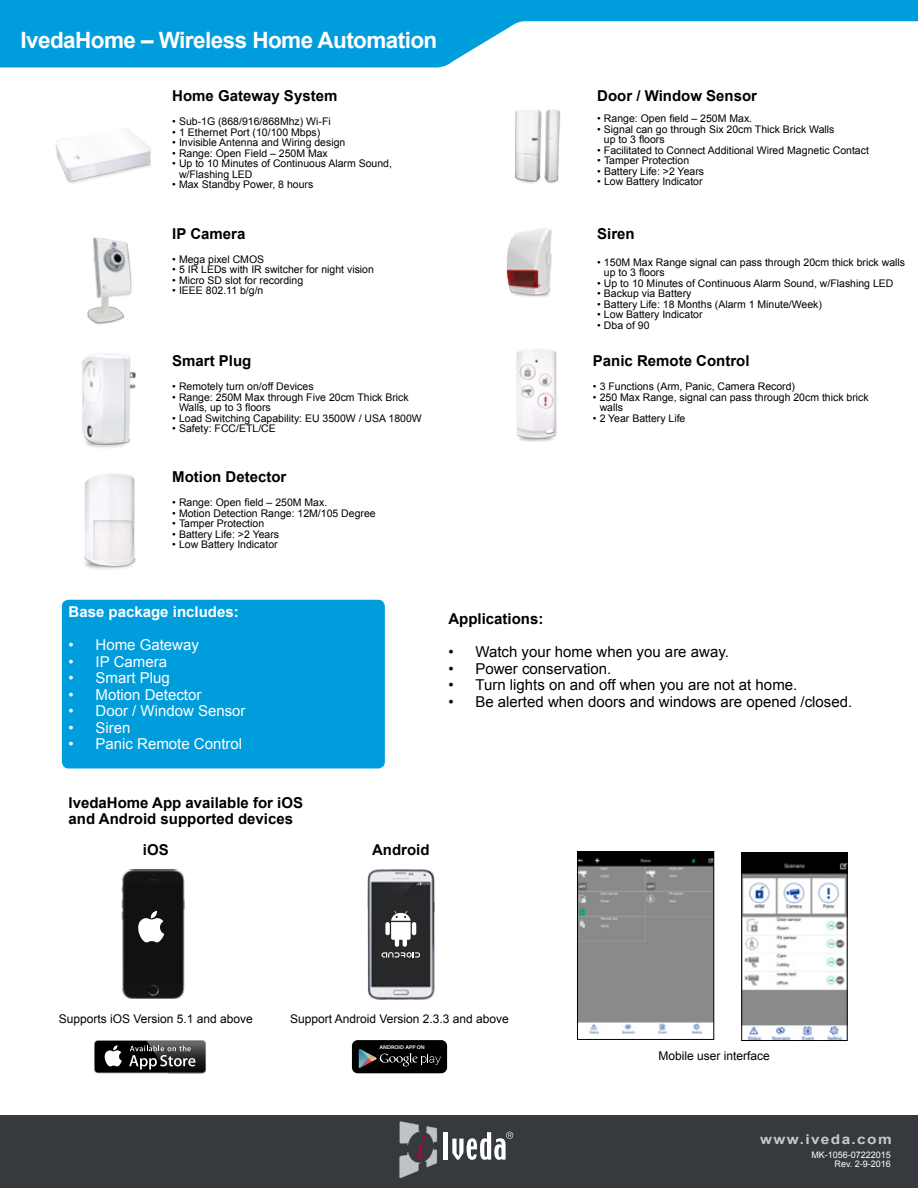
<style>
.page{position:relative;width:918px;height:1188px;background:#fff}
.page>*{position:absolute;margin:0;border:0;box-sizing:border-box;transform-origin:0 0}
.t1{font:700 22.5px "Arial";letter-spacing:-.025em;color:#fff}
.t2{font:700 15px/16.5px "Arial";color:#000}
.t3{font:15px "Arial";color:#000}
.t4{font:15px "Arial";color:#fff}
.t5{font:700 15px "Arial";color:#fff}
.t6{font:700 13.5px "Arial";letter-spacing:.09em;color:#fff;scale:1.14 1}
.t7{font:12px "Arial";color:#000}
.t8{font:10.5px/10.5px "Arial";color:#000}
.t9{font:9px/9px "Arial";color:#fff;text-align:right}
.t10{font:600 5.4px "Myriad Pro";color:#fff;scale:1.08 1}
</style>
<div class="page">
<div style="left:0;top:1116px;width:918px;height:72px;background:#363a3e"></div>
<svg style="left:0;top:0;width:918px;height:68px;fill:#009ddc"></svg>
<div style="left:62px;top:600px;width:323px;height:169px;background:#009ddc;border-radius:7px"></div>
<img style="left:121px;top:869px;width:64px;height:129px">
<img style="left:367px;top:869px;width:68px;height:131px">
<div style="left:95px;top:1041px;width:110px;height:32px;background:#000;border-radius:3px"></div>
<svg style="left:104px;top:1045px;width:18px;height:21px"></svg>
<svg style="left:129px;top:1040px;width:77px;height:33px"></svg>
<div style="left:352px;top:1040px;width:95px;height:33px;background:#010101;border-radius:6px"></div>
<svg style="left:359px;top:1049px;width:82px;height:19px"></svg>
<svg style="left:399px;top:1121px;width:38px;height:57px"></svg>
<div style="left:443px;top:1132px;width:5px;height:28px;background:#fff"></div>
<svg style="left:452px;top:1132px;width:61px;height:28px"></svg>
<img style="left:87px;top:237px;width:45px;height:88px">
<img style="left:55px;top:129px;width:97px;height:55px">
<img style="left:516px;top:349px;width:41px;height:92px">
<img style="left:515px;top:109px;width:45px;height:75px">
<img style="left:506px;top:228px;width:46px;height:69px">
<img style="left:82px;top:354px;width:54px;height:94px">
<svg style="left:137px;top:911px;width:27px;height:31px"></svg>
<svg style="left:381px;top:911px;width:39px;height:47px"></svg>
<img style="left:84px;top:474px;width:52px;height:95px">
<img style="left:743px;top:855px;width:103px;height:184px">
<div style="left:741px;top:853px;width:107px;height:188px;border:1px solid #000"></div>
<img style="left:579px;top:853px;width:133px;height:181px">
<div style="left:577px;top:851px;width:137px;height:189px;border:1px solid #000"></div>
<h1 class="t1" style="left:21px;top:25px;width:418px">IvedaHome – Wireless Home Automation</h1>
<h2 class="t2" style="left:172px;top:88px;width:167px">Home Gateway System</h2>
<p class="t8" style="left:172px;top:116px;width:160px">• Sub-1G (868/916/868Mhz) Wi-Fi</p>
<p class="t8" style="left:172px;top:127px;width:149px">• 1 Ethernet Port (10/100 Mbps)</p>
<p class="t8" style="left:172px;top:137px;width:175px">• Invisible Antenna and Wiring design</p>
<p class="t8" style="left:172px;top:148px;width:157px">• Range: Open Field – 250M Max</p>
<p class="t8" style="left:179px;top:158px;width:215px;text-indent:-7px">• Up to 10 Minutes of Continuous Alarm Sound, w/Flashing LED</p>
<p class="t8" style="left:172px;top:179px;width:142px">• Max Standby Power, 8 hours</p>
<h2 class="t2" style="left:172px;top:226px;width:75px">IP Camera</h2>
<p class="t8" style="left:172px;top:254px;width:93px">• Mega pixel CMOS</p>
<p class="t8" style="left:172px;top:265px;width:203px">• 5 IR LEDs with IR switcher for night vision</p>
<p class="t8" style="left:172px;top:275px;width:133px">• Micro SD slot for recording</p>
<p class="t8" style="left:172px;top:286px;width:93px">• IEEE 802.11 b/g/n</p>
<h2 class="t2" style="left:172px;top:353px;width:81px">Smart Plug</h2>
<p class="t8" style="left:172px;top:382px;width:143px">• Remotely turn on/off Devices</p>
<p class="t8" style="left:179px;top:392px;width:231px;text-indent:-7px">• Range: 250M Max through Five 20cm Thick Brick<br>Walls, up to 3 floors</p>
<p class="t8" style="left:172px;top:413px;width:251px">• Load Switching Capability: EU 3500W / USA 1800W</p>
<p class="t8" style="left:172px;top:424px;width:105px">• Safety: FCC/ETL/CE</p>
<h2 class="t2" style="left:172px;top:469px;width:116px">Motion Detector</h2>
<p class="t8" style="left:172px;top:497px;width:156px">• Range: Open field – 250M Max.</p>
<p class="t8" style="left:172px;top:508px;width:205px">• Motion Detection Range: 12M/105 Degree</p>
<p class="t8" style="left:172px;top:518px;width:93px">• Tamper Protection</p>
<p class="t8" style="left:172px;top:529px;width:108px">• Battery Life: &gt;2 Years</p>
<p class="t8" style="left:172px;top:539px;width:107px">• Low Battery Indicator</p>
<h2 class="t2" style="left:597px;top:88px;width:161px">Door / Window Sensor</h2>
<p class="t8" style="left:597px;top:113px;width:156px">• Range: Open field – 250M Max.</p>
<p class="t8" style="left:604px;top:124px;width:232px;text-indent:-7px">• Signal can go through Six 20cm Thick Brick Walls up to 3 floors</p>
<p class="t8" style="left:597px;top:145px;width:273px">• Facilitated to Connect Additional Wired Magnetic Contact</p>
<p class="t8" style="left:597px;top:155px;width:93px">• Tamper Protection</p>
<p class="t8" style="left:597px;top:166px;width:108px">• Battery Life: &gt;2 Years</p>
<p class="t8" style="left:597px;top:176px;width:107px">• Low Battery Indicator</p>
<h2 class="t2" style="left:597px;top:226px;width:39px">Siren</h2>
<p class="t8" style="left:604px;top:257px;width:303px;text-indent:-7px">• 150M Max Range signal can pass through 20cm thick brick walls up to 3 floors</p>
<p class="t8" style="left:597px;top:278px;width:298px">• Up to 10 Minutes of Continuous Alarm Sound, w/Flashing LED</p>
<p class="t8" style="left:597px;top:289px;width:96px">• Backup via Battery</p>
<p class="t8" style="left:597px;top:299px;width:226px">• Battery Life: 18 Months (Alarm 1 Minute/Week)</p>
<p class="t8" style="left:597px;top:310px;width:107px">• Low Battery Indicator</p>
<p class="t8" style="left:597px;top:320px;width:54px">• Dba of 90</p>
<h2 class="t2" style="left:593px;top:353px;width:158px">Panic Remote Control</h2>
<p class="t8" style="left:593px;top:382px;width:204px">• 3 Functions (Arm, Panic, Camera Record)</p>
<p class="t8" style="left:600px;top:392px;width:271px;text-indent:-7px">• 250 Max Range, signal can pass through 20cm thick brick walls</p>
<p class="t8" style="left:593px;top:413px;width:94px">• 2 Year Battery Life</p>
<h2 class="t5" style="left:69px;top:602px;width:172px">Base package includes:</h2>
<h2 class="t4" style="left:69px;top:635px;width:132px">• Home Gateway</h2>
<h2 class="t4" style="left:69px;top:652px;width:100px">• IP Camera</h2>
<h2 class="t4" style="left:69px;top:668px;width:103px">• Smart Plug</h2>
<h2 class="t4" style="left:69px;top:685px;width:134px">• Motion Detector</h2>
<h2 class="t4" style="left:69px;top:701px;width:179px">• Door / Window Sensor</h2>
<h2 class="t4" style="left:69px;top:718px;width:64px">• Siren</h2>
<h2 class="t4" style="left:69px;top:734px;width:175px">• Panic Remote Control</h2>
<h2 class="t2" style="left:69px;top:795px;width:236px">IvedaHome App available for iOS and Android supported devices</h2>
<h2 class="t2" style="left:143px;top:841px;width:27px">iOS</h2>
<h2 class="t2" style="left:448px;top:611px;width:97px">Applications:</h2>
<h2 class="t3" style="left:448px;top:642px;width:282px">• Watch your home when you are away.</h2>
<h2 class="t3" style="left:448px;top:659px;width:164px">• Power conservation.</h2>
<h2 class="t3" style="left:448px;top:675px;width:350px">• Turn lights on and off when you are not at home.</h2>
<h2 class="t3" style="left:448px;top:692px;width:405px">• Be alerted when doors and windows are opened /closed.</h2>
<h2 class="t2" style="left:372px;top:841px;width:59px">Android</h2>
<p class="t7" style="left:59px;top:1011px;width:196px">Supports iOS Version 5.1 and above</p>
<p class="t7" style="left:290px;top:1011px;width:220px">Support Android Version 2.3.3 and above</p>
<p class="t10" style="left:380px;top:1044px;width:44px">ANDROID APP ON</p>
<p class="t7" style="left:658px;top:1048px;width:113px">Mobile user interface</p>
<p class="t6" style="left:760px;top:1131px;width:117px">www.iveda.com</p>
<p class="t9" style="left:811px;top:1150px;width:81px">MK-1056-07222015<br>Rev. 2-9-2016</p>
</div>
